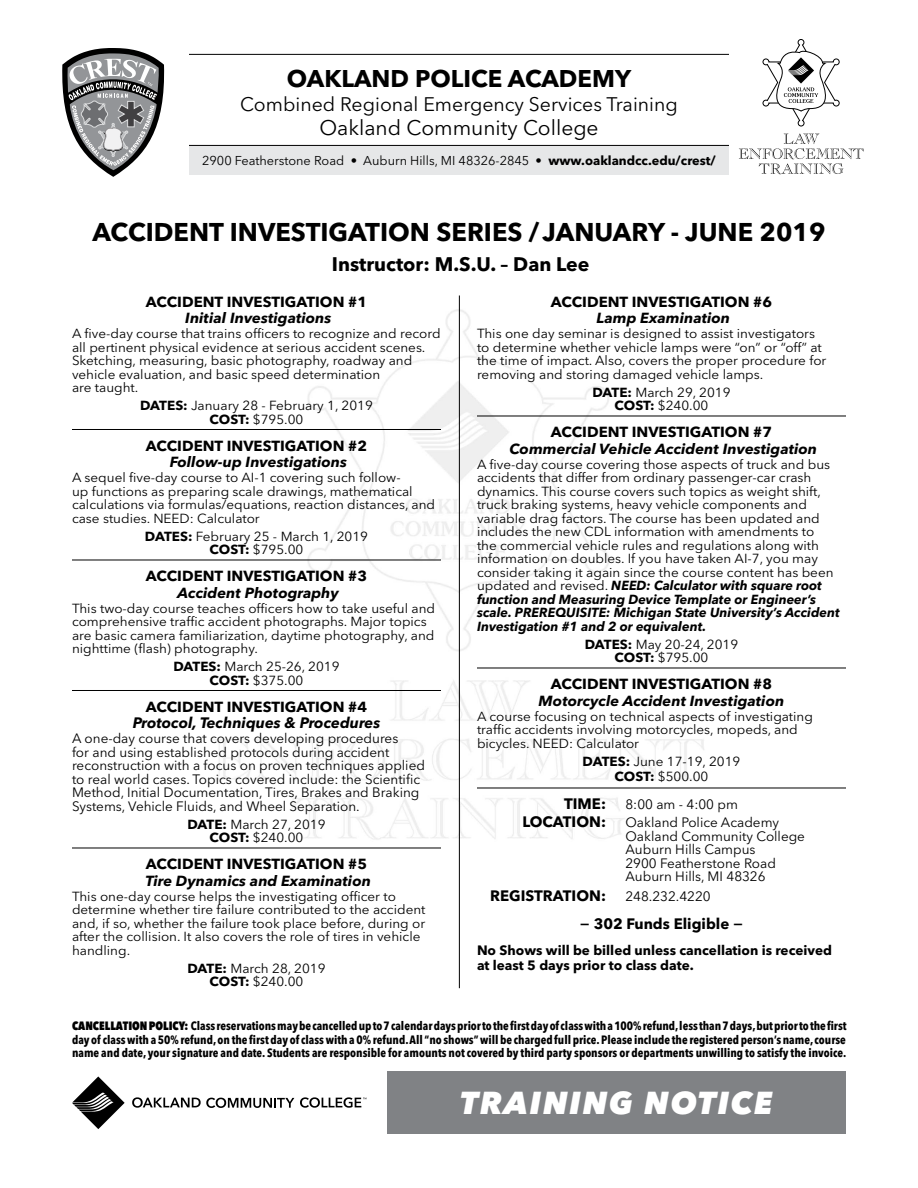
<style>
.page{position:relative;width:918px;height:1188px;background:#fff}
.page>*{position:absolute;margin:0;border:0;box-sizing:border-box;transform-origin:0 0}
.t1{font:italic 800 31.5px "Avenir Next LT Pro";letter-spacing:.05em;color:#fff}
.t2{font:700 25.5px "Avenir Next LT Pro";color:#000}
.t3{font:700 24px "Avenir Next LT Pro";color:#000}
.t4{font:21px "Avenir Next LT Pro";color:#000}
.t5{font:19.5px "Avenir Next LT Pro";color:#000}
.t6{font:700 19.5px "Avenir Next LT Pro";color:#000}
.t7{font:700 15px "Avenir Next LT Pro";color:#000}
.t8{font:italic 700 15px "Avenir Next LT Pro";color:#000}
.t9{font:700 14.55px "Avenir Next LT Pro";color:#000}
.t10{font:italic 700 14.55px "Avenir Next LT Pro";color:#000}
.t11{font:13.5px/13.5px "Avenir Next LT Pro";color:#000}
.t12{font:700 13.5px/15px "Avenir Next LT Pro";color:#000}
.t13{font:13.05px/13.5px "Avenir Next LT Pro";color:#000}
.t14{font:12.75px "Avenir Next LT Pro";color:#000}
.t15{font:700 condensed 12px/13.5px "Avenir Next LT Pro";color:#000;text-align:justify}
.s1{font-weight:700}
.s2{font-weight:700;font-style:italic}
.s3{font-weight:600}
.s4{font-weight:800}
</style>
<div class="page">
<div style="left:189px;top:145px;width:540px;height:30px;background:#e6e7e8"></div>
<hr style="left:189px;top:145px;width:540px;height:1px;background:#000">
<hr style="left:189px;top:54px;width:540px;height:1px;background:#000">
<div style="left:387px;top:1072px;width:459px;height:62px;background:#808285"></div>
<svg style="left:72px;top:1076px;width:53px;height:53px"></svg>
<svg style="left:132px;top:1097px;width:162px;height:11px"></svg>
<svg style="left:300px;top:1097px;width:66px;height:11px"></svg>
<svg style="left:62px;top:48px;width:102px;height:129px"></svg>
<img style="left:201px;top:295px;width:516px;height:634px">
<svg style="left:739px;top:133px;width:125px;height:41px"></svg>
<svg style="left:762px;top:39px;width:78px;height:88px"></svg>
<hr style="left:459px;top:296px;width:1px;height:692px;background:#000">
<hr style="left:72px;top:429px;width:369px;height:1px;background:#000">
<hr style="left:72px;top:560px;width:369px;height:1px;background:#000">
<hr style="left:72px;top:690px;width:369px;height:1px;background:#000">
<hr style="left:72px;top:848px;width:369px;height:1px;background:#000">
<hr style="left:477px;top:416px;width:369px;height:1px;background:#000">
<hr style="left:477px;top:668px;width:369px;height:1px;background:#000">
<hr style="left:477px;top:788px;width:369px;height:1px;background:#000">
<p class="t3" style="left:287px;top:64px;width:346px">OAKLAND POLICE ACADEMY</p>
<p class="t5" style="left:240px;top:93px;width:439px">Combined Regional Emergency Services Training</p>
<p class="t4" style="left:319px;top:115px;width:281px">Oakland Community College</p>
<p class="t14" style="left:202px;top:153px;width:515px">2900 Featherstone Road • Auburn Hills, MI 48326-2845 • <span class="s1">www.oaklandcc.edu/crest/</span></p>
<h1 class="t2" style="left:92px;top:216px;width:735px">ACCIDENT INVESTIGATION SERIES /JANUARY - JUNE 2019</h1>
<p class="t6" style="left:332px;top:252px;width:259px">Instructor: M.S.U. – Dan Lee</p>
<p class="t9" style="left:146px;top:293px;width:223px">ACCIDENT INVESTIGATION #1</p>
<p class="t10" style="left:185px;top:309px;width:148px">Initial Investigations</p>
<p class="t13" style="left:72px;top:327px;width:370px">A five-day course that trains officers to recognize and record all pertinent physical evidence at serious accident scenes.<br>Sketching, measuring, basic photography, roadway and vehicle evaluation, and basic speed determination<br>are taught.</p>
<p class="t13" style="left:140px;top:399px;width:234px"><span class="s1">DATES:</span> January 28 - February 1, 2019</p>
<p class="t13" style="left:210px;top:413px;width:95px"><span class="s1">COST:</span> $795.00</p>
<p class="t9" style="left:146px;top:437px;width:223px">ACCIDENT INVESTIGATION #2</p>
<p class="t10" style="left:170px;top:453px;width:179px">Follow-up Investigations</p>
<p class="t13" style="left:72px;top:471px;width:365px">A sequel five-day course to AI-1 covering such follow-<br>up functions as preparing scale drawings, mathematical calculations via formulas/equations, reaction distances, and case studies. NEED: Calculator</p>
<p class="t13" style="left:145px;top:530px;width:225px"><span class="s1">DATES:</span> February 25 - March 1, 2019</p>
<p class="t13" style="left:210px;top:543px;width:95px"><span class="s1">COST:</span> $795.00</p>
<p class="t9" style="left:146px;top:567px;width:223px">ACCIDENT INVESTIGATION #3</p>
<p class="t10" style="left:178px;top:584px;width:163px">Accident Photography</p>
<p class="t13" style="left:72px;top:602px;width:365px">This two-day course teaches officers how to take useful and comprehensive traffic accident photographs. Major topics are basic camera familiarization, daytime photography, and nighttime (flash) photography.</p>
<p class="t13" style="left:173px;top:660px;width:168px"><span class="s1">DATES:</span> March 25-26, 2019</p>
<p class="t13" style="left:210px;top:674px;width:95px"><span class="s1">COST:</span> $375.00</p>
<p class="t9" style="left:146px;top:698px;width:223px">ACCIDENT INVESTIGATION #4</p>
<p class="t8" style="left:133px;top:714px;width:249px">Protocol, Techniques &amp; Procedures</p>
<p class="t11" style="left:72px;top:732px;width:355px">A one-day course that covers developing procedures<br>for and using established protocols during accident reconstruction with a focus on proven techniques applied to real world cases. Topics covered include: the Scientific Method, Initial Documentation, Tires, Brakes and Braking Systems, Vehicle Fluids, and Wheel Separation.</p>
<p class="t13" style="left:187px;top:818px;width:140px"><span class="s1">DATE:</span> March 27, 2019</p>
<p class="t13" style="left:210px;top:831px;width:95px"><span class="s1">COST:</span> $240.00</p>
<p class="t9" style="left:146px;top:855px;width:223px">ACCIDENT INVESTIGATION #5</p>
<p class="t10" style="left:145px;top:872px;width:227px">Tire Dynamics and Examination</p>
<p class="t13" style="left:72px;top:890px;width:355px">This one-day course helps the investigating officer to determine whether tire failure contributed to the accident and, if so, whether the failure took place before, during or after the collision. It also covers the role of tires in vehicle handling.</p>
<p class="t13" style="left:187px;top:962px;width:140px"><span class="s1">DATE:</span> March 28, 2019</p>
<p class="t13" style="left:210px;top:975px;width:95px"><span class="s1">COST:</span> $240.00</p>
<p class="t9" style="left:551px;top:293px;width:223px">ACCIDENT INVESTIGATION #6</p>
<p class="t10" style="left:597px;top:309px;width:135px">Lamp Examination</p>
<p class="t13" style="left:477px;top:327px;width:351px">This one day seminar is designed to assist investigators to determine whether vehicle lamps were “on” or “off” at the time of impact. Also, covers the proper procedure for removing and storing damaged vehicle lamps.</p>
<p class="t13" style="left:592px;top:386px;width:140px"><span class="s1">DATE:</span> March 29, 2019</p>
<p class="t13" style="left:615px;top:399px;width:95px"><span class="s1">COST:</span> $240.00</p>
<p class="t9" style="left:551px;top:423px;width:223px">ACCIDENT INVESTIGATION #7</p>
<p class="t10" style="left:510px;top:440px;width:309px">Commercial Vehicle Accident Investigation</p>
<p class="t13" style="left:477px;top:458px;width:364px">A five-day course covering those aspects of truck and bus accidents that differ from ordinary passenger-car crash dynamics. This course covers such topics as weight shift, truck braking systems, heavy vehicle components and variable drag factors. The course has been updated and includes the new CDL information with amendments to<br>the commercial vehicle rules and regulations along with information on doubles. If you have taken AI-7, you may consider taking it again since the course content has been updated and revised. <span class="s2">NEED: Calculator with square root function and Measuring Device Template or Engineer’s scale. PREREQUISITE: Michigan State University’s Accident Investigation #1 and 2 or equivalent.</span></p>
<p class="t13" style="left:585px;top:638px;width:155px"><span class="s1">DATES:</span> May 20-24, 2019</p>
<p class="t13" style="left:615px;top:651px;width:95px"><span class="s1">COST:</span> $795.00</p>
<p class="t9" style="left:551px;top:675px;width:223px">ACCIDENT INVESTIGATION #8</p>
<p class="t10" style="left:539px;top:692px;width:247px">Motorcycle Accident Investigation</p>
<p class="t13" style="left:477px;top:710px;width:337px">A course focusing on technical aspects of investigating traffic accidents involving motorcycles, mopeds, and bicycles. NEED: Calculator</p>
<p class="t13" style="left:583px;top:755px;width:159px"><span class="s1">DATES:</span> June 17-19, 2019</p>
<p class="t13" style="left:615px;top:770px;width:95px"><span class="s1">COST:</span> $500.00</p>
<p class="t7" style="left:564px;top:795px;width:43px">TIME:</p>
<p class="t11" style="left:626px;top:798px;width:114px">8:00 am - 4:00 pm</p>
<p class="t7" style="left:522px;top:813px;width:85px">LOCATION:</p>
<p class="t11" style="left:626px;top:816px;width:155px">Oakland Police Academy</p>
<p class="t11" style="left:626px;top:829px;width:181px">Oakland Community College</p>
<p class="t11" style="left:626px;top:843px;width:152px">Auburn Hills Campus<br>2900 Featherstone Road</p>
<p class="t11" style="left:626px;top:870px;width:142px">Auburn Hills, MI 48326</p>
<p class="t7" style="left:490px;top:886px;width:117px">REGISTRATION:</p>
<p class="t11" style="left:626px;top:889px;width:87px">248.232.4220</p>
<p class="t7" style="left:580px;top:915px;width:165px"><span class="s3">−</span> 302 Funds Eligible <span class="s3">−</span></p>
<p class="t12" style="left:477px;top:943px;width:357px">No Shows will be billed unless cancellation is received at least 5 days prior to class date.</p>
<p class="t15" style="left:72px;top:1019px;width:776px"><span class="s4">CANCELLATION POLICY:</span> Class reservations may be cancelled up to 7 calendar days prior to the first day of class with a 100% refund, less than 7 days, but prior to the first day of class with a 50% refund, on the first day of class with a 0% refund. All “no shows” will be charged full price. Please include the registered person’s name, course name and date, your signature and date. Students are responsible for amounts not covered by third party sponsors or departments unwilling to satisfy the invoice.</p>
<h1 class="t1" style="left:460px;top:1083px;width:314px">TRAINING NOTICE</h1>
</div>
